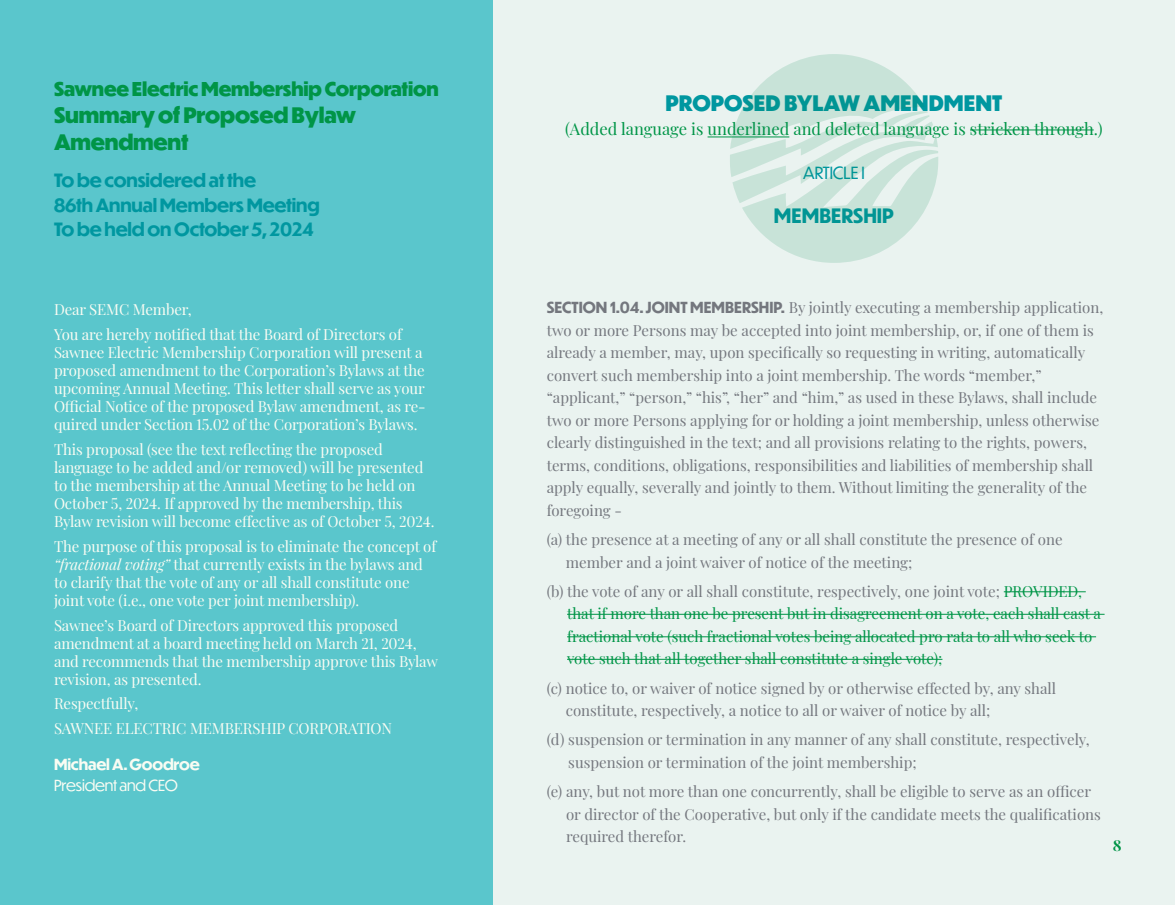
<style>
.page{position:relative;width:1175px;height:905px;background:#fff}
.page>*{position:absolute;margin:0;border:0;box-sizing:border-box;transform-origin:0 0}
.t1{font:800 21px/27px "Dunbar Tall";letter-spacing:-.01em;color:#009547}
.t2{font:800 21px "Dunbar Tall";color:#0097a0}
.t3{font:700 19.5px "Dunbar Tall";color:#0097a0}
.t4{font:800 18.75px "Dunbar Tall";letter-spacing:-.01em;color:#009547}
.t5{font:700 18px/24px "Dunbar Tall";letter-spacing:-.01em;color:#0097a0}
.t6{font:16.5px "Playfair Display";color:#009547}
.t7{font:16.5px "Dunbar Tall";color:#0097a0}
.t8{font:15px/22.5px "Playfair Display";color:#74777e}
.t9{font:15px/18px "Playfair Display";letter-spacing:-.01em;color:#f9fcf3}
.t10{font:15px/22.5px "Playfair Display";color:#009547}
.t11{font:700 15px "Dunbar Tall";letter-spacing:-.01em;color:#f9fcf3}
.t12{font:15px "Dunbar Tall";letter-spacing:-.01em;color:#f9fcf3}
.t13{font:700 15px "Playfair Display";color:#009547}
.s1{font-style:italic}
.s2{font-family:"Dunbar Tall";font-weight:700}
.s3{color:#74777e}
</style>
<div class="page">
<div style="left:490px;top:0;width:684px;height:904px;background:#eaf3f0"></div>
<div style="left:0;top:0;width:492px;height:904px;background:#5ac6cc"></div>
<hr style="left:1003px;top:591px;width:82px;height:1px;background:#009547">
<hr style="left:567px;top:614px;width:537px;height:1px;background:#009547">
<hr style="left:567px;top:636px;width:529px;height:1px;background:#009547">
<hr style="left:567px;top:659px;width:375px;height:1px;background:#009547">
<hr style="left:707px;top:137px;width:82px;height:1px;background:#009547">
<hr style="left:970px;top:130px;width:123px;height:1px;background:#009547">
<svg style="left:729px;top:54px;width:209px;height:209px"></svg>
<p class="t4" style="left:54px;top:75px;width:386px">Sawnee Electric Membership Corporation</p>
<p class="t1" style="left:54px;top:101px;width:303px">Summary of Proposed Bylaw<br>Amendment</p>
<p class="t5" style="left:54px;top:168px;width:267px">To be considered at the<br>86th Annual Members Meeting</p>
<p class="t5" style="left:54px;top:216px;width:261px">To be held on October 5, 2024</p>
<p class="t9" style="left:54px;top:299px;width:139px">Dear SEMC Member,</p>
<p class="t9" style="left:54px;top:324px;width:373px">You are hereby notified that the Board of Directors of Sawnee Electric Membership Corporation will present a proposed amendment to the Corporation’s Bylaws at the upcoming Annual Meeting. This letter shall serve as your Official Notice of the proposed Bylaw amendment, as re&shy;quired under Section 15.02 of the Corporation’s Bylaws.</p>
<p class="t9" style="left:54px;top:439px;width:382px">This proposal (see the text reflecting the proposed language to be added and/or removed) will be presented to the membership at the Annual Meeting to be held on October 5, 2024. If approved by the membership, this Bylaw revision will become effective as of October 5, 2024.</p>
<p class="t9" style="left:54px;top:536px;width:384px">The purpose of this proposal is to eliminate the concept of <span class="s1">“fractional voting”</span> that currently exists in the bylaws and to clarify that the vote of any or all shall constitute one joint vote (i.e., one vote per joint membership).</p>
<p class="t9" style="left:54px;top:614px;width:385px">Sawnee’s Board of Directors approved this proposed amendment at a board meeting held on March 21, 2024, and recommends that the membership approve this Bylaw revision, as presented.</p>
<p class="t9" style="left:54px;top:693px;width:86px">Respectfully,</p>
<p class="t9" style="left:54px;top:718px;width:339px">SAWNEE ELECTRIC MEMBERSHIP CORPORATION</p>
<p class="t11" style="left:54px;top:753px;width:147px">Michael A. Goodroe</p>
<p class="t12" style="left:54px;top:774px;width:125px">President and CEO</p>
<p class="t2" style="left:665px;top:88px;width:338px">PROPOSED BYLAW AMENDMENT</p>
<p class="t6" style="left:565px;top:116px;width:539px">(Added language is underlined and deleted language is stricken through.)</p>
<p class="t7" style="left:803px;top:161px;width:63px">ARTICLE I</p>
<p class="t3" style="left:774px;top:201px;width:121px">MEMBERSHIP</p>
<p class="t8" style="left:546px;top:295px;width:558px"><span class="s2">SECTION 1.04. JOINT MEMBERSHIP.</span> By jointly executing a membership application, two or more Persons may be accepted into joint membership, or, if one of them is already a member, may, upon specifically so requesting in writing, automatically convert such membership into a joint membership. The words “member,” “applicant,” “person,” “his”, “her” and “him,” as used in these Bylaws, shall include two or more Persons applying for or holding a joint membership, unless otherwise clearly distinguished in the text; and all provisions relating to the rights, powers, terms, conditions, obligations, responsibilities and liabilities of membership shall apply equally, severally and jointly to them. Without limiting the generality of the foregoing -</p>
<p class="t8" style="left:566px;top:527px;width:498px;text-indent:-19px">(a) the presence at a meeting of any or all shall constitute the presence of one member and a joint waiver of notice of the meeting;</p>
<p class="t10" style="left:567px;top:578px;width:535px;text-indent:-20px"><span class="s3">(b) the vote of any or all shall constitute, respectively, one joint vote;</span> PROVIDED, that if more than one be present but in disagreement on a vote, each shall cast a fractional vote (such fractional votes being allocated pro rata to all who seek to vote such that all together shall constitute a single vote);</p>
<p class="t8" style="left:566px;top:675px;width:492px;text-indent:-19px">(c) notice to, or waiver of notice signed by or otherwise effected by, any shall constitute, respectively, a notice to all or waiver of notice by all;</p>
<p class="t8" style="left:568px;top:727px;width:523px;text-indent:-22px">(d) suspension or termination in any manner of any shall constitute, respectively, suspension or termination of the joint membership;</p>
<p class="t8" style="left:566px;top:779px;width:536px;text-indent:-19px">(e) any, but not more than one concurrently, shall be eligible to serve as an officer or director of the Cooperative, but only if the candidate meets the qualifications required therefor.</p>
<p class="t13" style="left:1112px;top:835px;width:10px">8</p>
</div>
